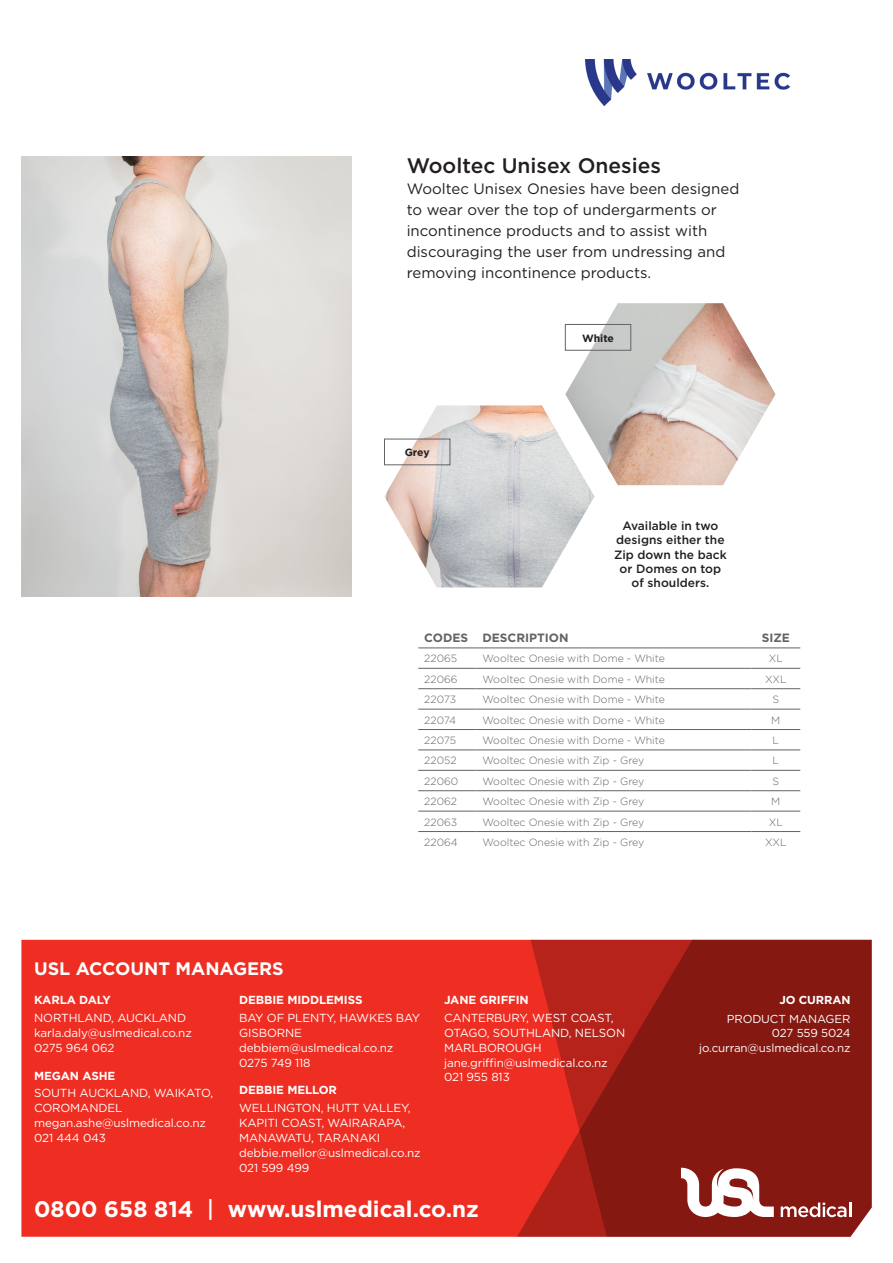
<style>
.page{position:relative;width:893px;height:1263px;background:#fff}
.page>*{position:absolute;margin:0;border:0;box-sizing:border-box;transform-origin:0 0}
.t1{font:700 22.5px "Gotham";color:#fff}
.Heads{font:500 21px "Gotham";color:#231f20}
.t2{font:700 18px "Gotham";color:#fff}
.body_copy{font:15px/21px "Gotham";color:#231f20}
.t3{font:500 12px/14.4px "Gotham";color:#231f20;text-align:center}
.t4{font:700 12px "Gotham";color:#636366}
.t5{font:11.7px/14.9px "Gotham";letter-spacing:-.01em;color:#fff}
.t6{font:700 11.7px "Gotham";letter-spacing:-.01em;color:#fff}
.t7{font:11.55px/14.5px "Gotham";letter-spacing:-.01em;color:#fff;text-align:right}
.t8{font:700 11.55px "Gotham";letter-spacing:-.01em;color:#fff}
.t9{font:300 10.5px "Gotham";color:#636366}
.t10{font:700 10.5px "Gotham";letter-spacing:-.01em;color:#231f20}
.s1{font-weight:500}
</style>
<div class="page">
<div style="left:21px;top:940px;width:316px;height:297px;background:#ee2e22"></div>
<svg style="left:337px;top:940px;width:535px;height:297px;background:#b7231a"></svg>
<svg style="left:681px;top:1168px;width:93px;height:49px"></svg>
<svg style="left:781px;top:1202px;width:70px;height:15px"></svg>
<img style="left:21px;top:156px;width:331px;height:440px">
<img style="left:565px;top:303px;width:210px;height:182px">
<img style="left:384px;top:405px;width:210px;height:182px">
<hr style="left:418px;top:648px;width:58px;height:1px;background:#636366">
<hr style="left:476px;top:648px;width:275px;height:1px;background:#636366">
<hr style="left:751px;top:648px;width:49px;height:1px;background:#636366">
<hr style="left:418px;top:668px;width:58px;height:1px;background:#636366">
<hr style="left:476px;top:668px;width:275px;height:1px;background:#636366">
<hr style="left:751px;top:668px;width:49px;height:1px;background:#636366">
<hr style="left:418px;top:688px;width:58px;height:1px;background:#636366">
<hr style="left:476px;top:688px;width:275px;height:1px;background:#636366">
<hr style="left:751px;top:688px;width:49px;height:1px;background:#636366">
<hr style="left:418px;top:709px;width:58px;height:1px;background:#636366">
<hr style="left:476px;top:709px;width:275px;height:1px;background:#636366">
<hr style="left:751px;top:709px;width:49px;height:1px;background:#636366">
<hr style="left:418px;top:729px;width:58px;height:1px;background:#636366">
<hr style="left:476px;top:729px;width:275px;height:1px;background:#636366">
<hr style="left:751px;top:729px;width:49px;height:1px;background:#636366">
<hr style="left:418px;top:750px;width:58px;height:1px;background:#636366">
<hr style="left:476px;top:750px;width:275px;height:1px;background:#636366">
<hr style="left:751px;top:750px;width:49px;height:1px;background:#636366">
<hr style="left:418px;top:770px;width:58px;height:1px;background:#636366">
<hr style="left:476px;top:770px;width:275px;height:1px;background:#636366">
<hr style="left:751px;top:770px;width:49px;height:1px;background:#636366">
<hr style="left:418px;top:790px;width:58px;height:1px;background:#636366">
<hr style="left:476px;top:790px;width:275px;height:1px;background:#636366">
<hr style="left:751px;top:790px;width:49px;height:1px;background:#636366">
<hr style="left:418px;top:811px;width:58px;height:1px;background:#636366">
<hr style="left:476px;top:811px;width:275px;height:1px;background:#636366">
<hr style="left:751px;top:811px;width:49px;height:1px;background:#636366">
<hr style="left:418px;top:831px;width:58px;height:1px;background:#636366">
<hr style="left:476px;top:831px;width:275px;height:1px;background:#636366">
<hr style="left:751px;top:831px;width:49px;height:1px;background:#636366">
<div style="left:565px;top:324px;width:66px;height:26px;border:1px solid #636366"></div>
<div style="left:384px;top:439px;width:66px;height:26px;border:1px solid #636366"></div>
<img style="left:585px;top:60px;width:204px;height:46px">
<p class="Heads" style="left:407px;top:152px;width:256px">Wooltec Unisex Onesies</p>
<p class="body_copy" style="left:407px;top:178px;width:334px">Wooltec Unisex Onesies have been designed to wear over the top of undergarments or incontinence products and to assist with discouraging the user from undressing and removing incontinence products.</p>
<p class="t10" style="left:405px;top:445px;width:26px">Grey</p>
<p class="t10" style="left:582px;top:331px;width:34px">White</p>
<p class="t3" style="left:614px;top:518px;width:114px">Available in two designs either the<br>Zip down the back or Domes on top of shoulders.</p>
<p class="t4" style="left:424px;top:630px;width:45px">CODES</p>
<p class="t4" style="left:482px;top:630px;width:88px">DESCRIPTION</p>
<p class="t4" style="left:762px;top:630px;width:30px">SIZE</p>
<p class="t9" style="left:424px;top:652px;width:34px">22065</p>
<p class="t9" style="left:482px;top:652px;width:184px">Wooltec Onesie with Dome - White</p>
<p class="t9" style="left:769px;top:652px;width:16px">XL</p>
<p class="t9" style="left:424px;top:672px;width:35px">22066</p>
<p class="t9" style="left:482px;top:672px;width:184px">Wooltec Onesie with Dome - White</p>
<p class="t9" style="left:765px;top:672px;width:23px">XXL</p>
<p class="t9" style="left:424px;top:693px;width:33px">22073</p>
<p class="t9" style="left:482px;top:693px;width:184px">Wooltec Onesie with Dome - White</p>
<p class="t9" style="left:772px;top:693px;width:8px">S</p>
<p class="t9" style="left:424px;top:713px;width:33px">22074</p>
<p class="t9" style="left:482px;top:713px;width:184px">Wooltec Onesie with Dome - White</p>
<p class="t9" style="left:771px;top:713px;width:11px">M</p>
<p class="t9" style="left:424px;top:733px;width:33px">22075</p>
<p class="t9" style="left:482px;top:733px;width:184px">Wooltec Onesie with Dome - White</p>
<p class="t9" style="left:773px;top:733px;width:8px">L</p>
<p class="t9" style="left:424px;top:754px;width:34px">22052</p>
<p class="t9" style="left:482px;top:754px;width:163px">Wooltec Onesie with Zip - Grey</p>
<p class="t9" style="left:773px;top:754px;width:8px">L</p>
<p class="t9" style="left:424px;top:774px;width:36px">22060</p>
<p class="t9" style="left:482px;top:774px;width:163px">Wooltec Onesie with Zip - Grey</p>
<p class="t9" style="left:772px;top:774px;width:8px">S</p>
<p class="t9" style="left:424px;top:795px;width:34px">22062</p>
<p class="t9" style="left:482px;top:795px;width:163px">Wooltec Onesie with Zip - Grey</p>
<p class="t9" style="left:771px;top:795px;width:11px">M</p>
<p class="t9" style="left:424px;top:815px;width:34px">22063</p>
<p class="t9" style="left:482px;top:815px;width:163px">Wooltec Onesie with Zip - Grey</p>
<p class="t9" style="left:769px;top:815px;width:16px">XL</p>
<p class="t9" style="left:424px;top:835px;width:35px">22064</p>
<p class="t9" style="left:482px;top:835px;width:163px">Wooltec Onesie with Zip - Grey</p>
<p class="t9" style="left:765px;top:835px;width:23px">XXL</p>
<p class="t2" style="left:34px;top:957px;width:251px">USL ACCOUNT MANAGERS</p>
<p class="t6" style="left:34px;top:992px;width:78px">KARLA DALY</p>
<p class="t5" style="left:34px;top:1010px;width:159px">NORTHLAND, AUCKLAND karla.daly@uslmedical.co.nz<br>0275 964 062</p>
<p class="t6" style="left:34px;top:1067px;width:83px">MEGAN ASHE</p>
<p class="t5" style="left:34px;top:1085px;width:181px">SOUTH AUCKLAND, WAIKATO,<br>COROMANDEL megan.ashe@uslmedical.co.nz<br>021 444 043</p>
<p class="t6" style="left:239px;top:992px;width:125px">DEBBIE MIDDLEMISS</p>
<p class="t5" style="left:239px;top:1010px;width:183px">BAY OF PLENTY, HAWKES BAY<br>GISBORNE debbiem@uslmedical.co.nz<br>0275 749 118</p>
<p class="t6" style="left:239px;top:1082px;width:99px">DEBBIE MELLOR</p>
<p class="t5" style="left:239px;top:1100px;width:183px">WELLINGTON, HUTT VALLEY,<br>KAPITI COAST, WAIRARAPA,<br>MANAWATU, TARANAKI debbie.mellor@uslmedical.co.nz<br>021 599 499</p>
<p class="t6" style="left:444px;top:992px;width:86px">JANE GRIFFIN</p>
<p class="t5" style="left:444px;top:1010px;width:183px">CANTERBURY, WEST COAST,<br>OTAGO, SOUTHLAND, NELSON<br>MARLBOROUGH jane.griffin@uslmedical.co.nz<br>021 955 813</p>
<p class="t1" style="left:34px;top:1193px;width:446px">0800 658 814 <span class="s1">|</span> www.uslmedical.co.nz</p>
<p class="t8" style="left:779px;top:992px;width:73px">JO CURRAN</p>
<p class="t7" style="left:699px;top:1011px;width:153px">PRODUCT MANAGER<br>027 559 5024 jo.curran@uslmedical.co.nz</p>
</div>
